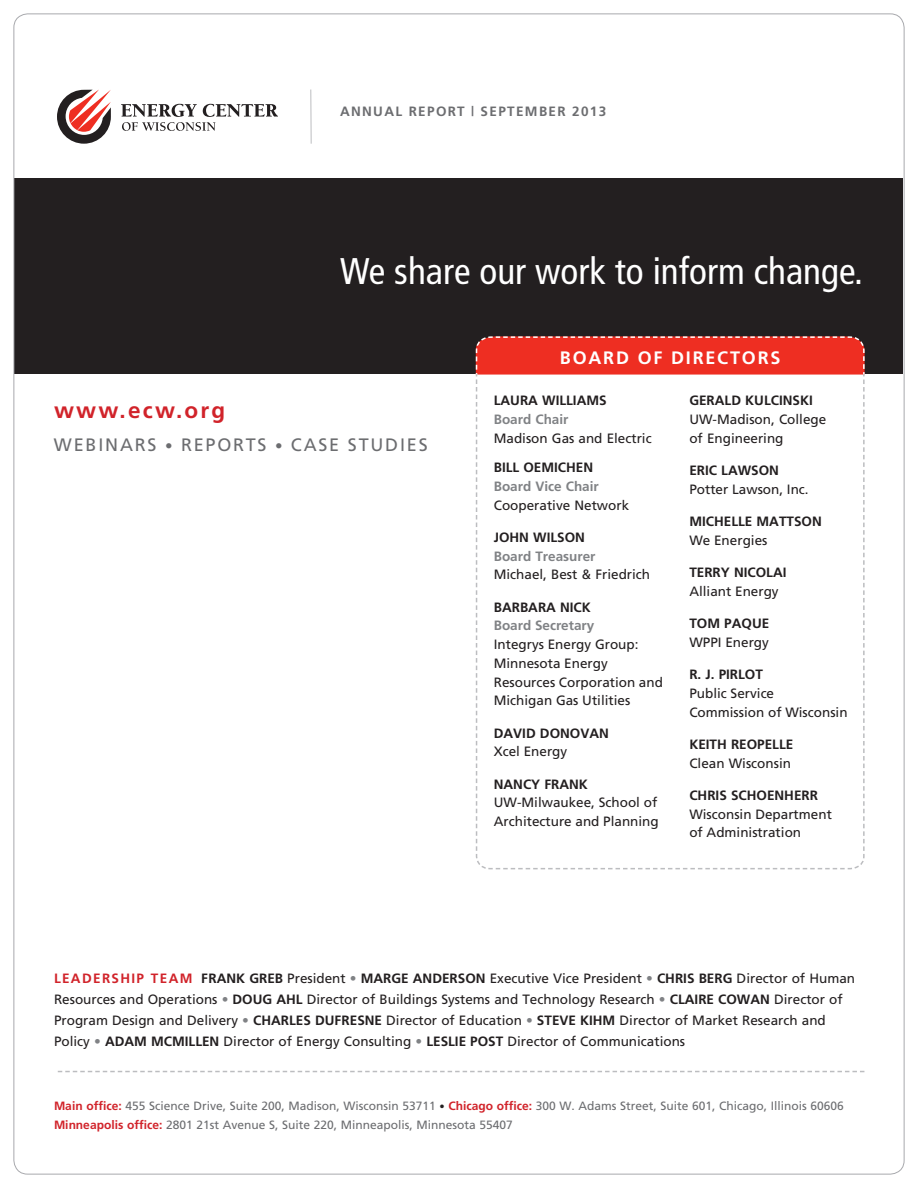
<style>
.page{position:relative;width:918px;height:1188px;background:#fff}
.page>*{position:absolute;margin:0;border:0;box-sizing:border-box;transform-origin:0 0}
.t1{font:condensed 37.2px "Frutiger";color:#fff}
.t2{font:700 22.5px "Frutiger";color:#d1232a}
.t3{font:18px "Frutiger";letter-spacing:.1em;color:#6c6d70}
.t4{font:700 18px "Frutiger";color:#fff}
.t5{font:13.5px/18.8px "Frutiger";color:#231f20}
.t6{font:700 13.5px "Frutiger";color:#231f20}
.t7{font:700 13.5px "Frutiger";color:#808285}
.t8{font:700 13.5px "Frutiger";letter-spacing:.1em;color:#6c6d70}
.t9{font:700 13.5px "Frutiger";color:#d1232a}
.t10{font:12px/19.5px "Frutiger";color:#6c6d70}
.s1{font-size:15px}
.s2{font-weight:700}
.s3{color:#808285}
.s4{font-weight:700;color:#d1232a}
.s5{font-size:10.5px;color:#231f20}
</style>
<div class="page">
<div style="left:14px;top:178px;width:889px;height:196px;background:#231f20"></div>
<svg style="left:121px;top:104px;width:157px;height:27px"></svg>
<svg style="left:57px;top:90px;width:54px;height:54px"></svg>
<hr style="left:310px;top:90px;width:2px;height:54px;background:#bcbdc0">
<div style="left:475px;top:336px;width:390px;height:37px;background:#ee2e22"></div>
<svg style="left:475px;top:373px;width:390px;height:497px"></svg>
<svg style="left:58px;top:1071px;width:807px;height:1px"></svg>
<p class="t8" style="left:340px;top:103px;width:12px">ANNUAL</p>
<p class="t8" style="left:409px;top:103px;width:38px">RE PORT</p>
<p class="t8" style="left:471px;top:103px;width:47px">| SE PTEM</p>
<p class="t8" style="left:539px;top:103px;width:69px">BER 2013</p>
<h1 class="t1" style="left:340px;top:249px;width:525px">We share our work to inform change.</h1>
<h2 class="t2" style="left:54px;top:397px;width:173px">WWW.ECW.ORG</h2>
<h3 class="t3" style="left:54px;top:434px;width:375px">WEBINARS <span class="s1">•</span> REPORTS <span class="s1">•</span> CASE STUDIES</h3>
<h3 class="t4" style="left:560px;top:348px;width:28px">BOARD</h3>
<h3 class="t4" style="left:638px;top:348px;width:47px">OF DIRECTORS</h3>
<p class="t6" style="left:494px;top:393px;width:114px">LAURA WILLIAMS</p>
<p class="t7" style="left:494px;top:412px;width:76px">BOARD CHAIR</p>
<p class="t5" style="left:494px;top:429px;width:159px">Madison Gas and Electric</p>
<p class="t6" style="left:494px;top:460px;width:101px">BILL OEMICHEN</p>
<p class="t7" style="left:494px;top:478px;width:107px">BOARD VICE CHAIR</p>
<p class="t5" style="left:494px;top:495px;width:137px">Cooperative Network</p>
<p class="t6" style="left:494px;top:529px;width:93px">JOHN WILSON</p>
<p class="t7" style="left:494px;top:548px;width:103px">BOARD TREASURER</p>
<p class="t5" style="left:494px;top:565px;width:158px">Michael, Best &amp; Friedrich</p>
<p class="t6" style="left:494px;top:599px;width:99px">BARBARA NICK</p>
<p class="t7" style="left:494px;top:618px;width:102px">BOARD SECRETARY</p>
<p class="t5" style="left:494px;top:635px;width:171px">Integrys Energy Group:<br>Minnesota Energy<br>Resources Corporation and<br>Michigan Gas Utilities</p>
<p class="t6" style="left:494px;top:725px;width:117px">DAVID DONOVAN</p>
<p class="t5" style="left:494px;top:742px;width:75px">Xcel Energy</p>
<p class="t6" style="left:494px;top:776px;width:96px">NANCY FRANK</p>
<p class="t5" style="left:494px;top:793px;width:167px">UW-Milwaukee, School of<br>Architecture and Planning</p>
<p class="t6" style="left:689px;top:393px;width:125px">GERALD KULCINSKI</p>
<p class="t5" style="left:689px;top:410px;width:138px">UW-Madison, College of Engineering</p>
<p class="t6" style="left:689px;top:463px;width:91px">ERIC LAWSON</p>
<p class="t5" style="left:689px;top:480px;width:121px">Potter Lawson, Inc.</p>
<p class="t6" style="left:689px;top:514px;width:134px">M ICHELLE MATTSON</p>
<p class="t5" style="left:689px;top:531px;width:80px">We Energies</p>
<p class="t6" style="left:689px;top:565px;width:99px">TERRY NICOLAI</p>
<p class="t5" style="left:689px;top:582px;width:91px">Alliant Energy</p>
<p class="t6" style="left:689px;top:616px;width:11px">TOM</p>
<p class="t6" style="left:724px;top:616px;width:37px">PAQUE</p>
<p class="t5" style="left:689px;top:633px;width:81px">WPPI Energy</p>
<p class="t6" style="left:689px;top:667px;width:75px">R. J. PIRLOT</p>
<p class="t5" style="left:689px;top:684px;width:160px">Public Service<br>Commission of Wisconsin</p>
<p class="t6" style="left:689px;top:736px;width:105px">KEITH REOPELLE</p>
<p class="t5" style="left:689px;top:754px;width:103px">Clean Wisconsin</p>
<p class="t6" style="left:689px;top:787px;width:130px">CHRIS SCHOENHERR</p>
<p class="t5" style="left:689px;top:805px;width:144px">Wisconsin Department of Administration</p>
<p class="t5" style="left:54px;top:968px;width:803px;line-height:21px;text-indent:221px"><span class="s2">B</span> President <span class="s3">•</span> <span class="s2">MARGE ANDERSON</span> Executive Vice President <span class="s3">•</span> <span class="s2">CHRIS BERG</span> Director of Human<br>Resources and Operations <span class="s3">•</span> <span class="s2">DOUG AHL</span> Director of Buildings Systems and Technology Research <span class="s3">•</span> <span class="s2">CLAIRE</span></p>
<p class="t9" style="left:54px;top:971px;width:10px">LEADERSHI</p>
<p class="t9" style="left:137px;top:971px;width:26px">P TEAM</p>
<p class="t6" style="left:201px;top:971px;width:10px">FRANK</p>
<p class="t6" style="left:249px;top:971px;width:10px">GRE</p>
<p class="t5" style="left:718px;top:990px;width:126px"><span class="s2">COWAN</span> Director of</p>
<p class="t5" style="left:54px;top:1011px;width:209px">Program Design and Delivery <span class="s3">•</span> <span class="s2">CHARLES</span></p>
<p class="t6" style="left:315px;top:1013px;width:10px">DUFRESNE</p>
<p class="t5" style="left:386px;top:1011px;width:441px">Director of Education <span class="s3">•</span> <span class="s2">STEVE KIHM</span> Director of Market Research and</p>
<p class="t5" style="left:54px;top:1032px;width:63px">Policy <span class="s3">•</span> <span class="s2">ADAM</span></p>
<p class="t6" style="left:151px;top:1034px;width:10px">MCMILLEN</p>
<p class="t5" style="left:224px;top:1032px;width:463px">Director of Energy Consulting <span class="s3">•</span> <span class="s2">LESLIE POST</span> Director of Communications</p>
<p class="t10" style="left:54px;top:1096px;width:791px"><span class="s4">MAIN OFFICE:</span> 455 Science Drive, Suite 200, Madison, Wisconsin 53711 <span class="s5">•</span> <span class="s4">CHICAGO OFFICE:</span> 300 W. Adams Street, Suite 601, Chicago, Illinois 60606<br><span class="s4">M INNEAPOLIS OFFICE:</span> 2801 21st Avenue S, Suite 220, Minneapolis, Minnesota 55407</p>
</div>
